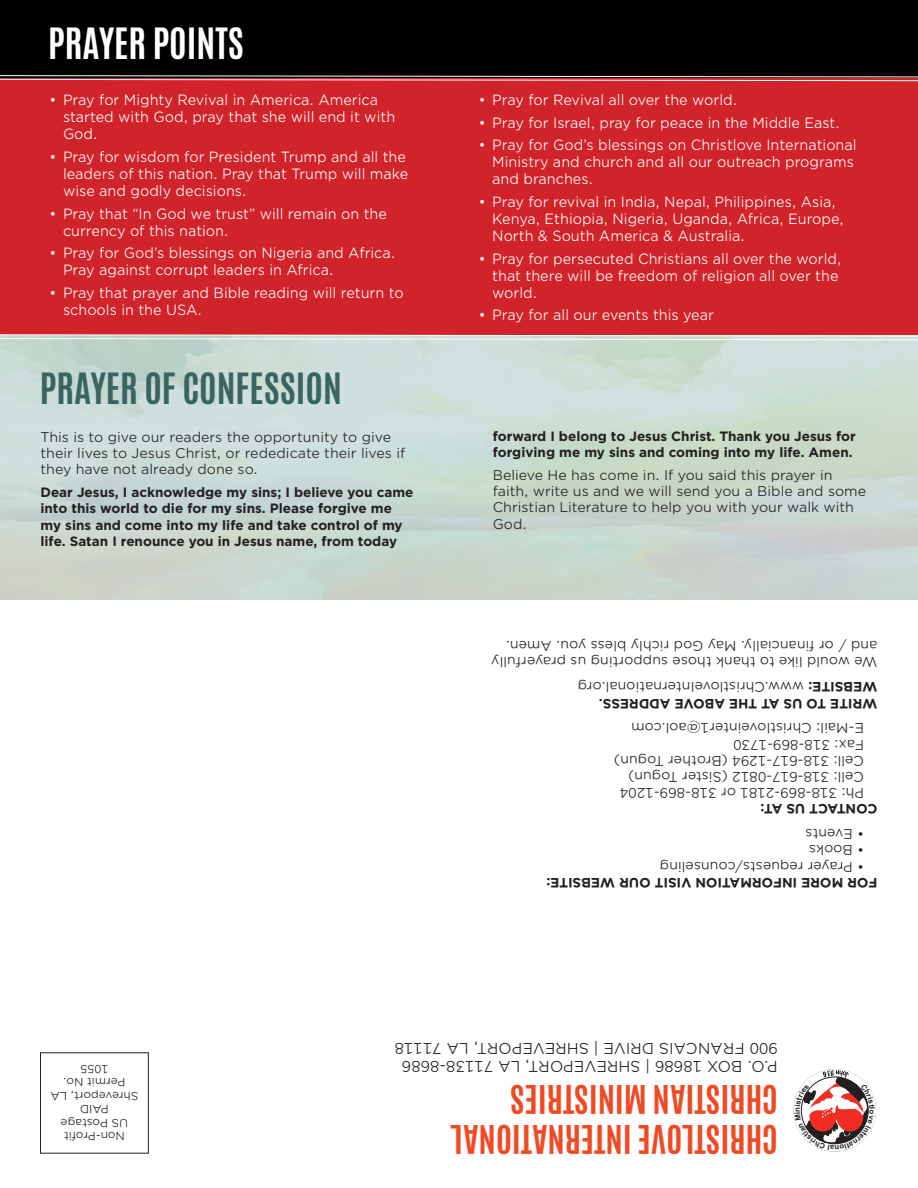
<style>
.page{position:relative;width:918px;height:1188px;background:#fff}
.page>*{position:absolute;margin:0;border:0;box-sizing:border-box;transform-origin:0 0}
.t1{font:700 36px "Antonio";color:#3a6460}
.t2{font:700 36px "Antonio";color:#fff}
.t3{font:700 33px/39.6px "Antonio";color:#f04a24}
.t4{font:15px/18px "Gotham Office";color:#231f20}
.t5{font:14.25px/17.1px "Gotham Office";color:#fff;scale:.96 1}
.t6{font:13.5px/16.2px "Gotham Office";color:#231f20}
.t7{font:700 13.5px/16.2px "Gotham";color:#231f20}
.t8{font:11.1px/13.4px "Gotham Office";color:#231f20;text-align:center}
.s1{font-family:"Gotham";font-weight:700}
</style>
<div class="page">
<div style="left:0;top:0;width:918px;height:78px;background:#000"></div>
<div style="left:0;top:78px;width:918px;height:517px;background:#d1232a"></div>
<img style="left:0;top:341px;width:918px;height:259px">
<div style="left:792px;top:1068px;width:86px;height:85px;border:2px solid #fff;border-radius:50%"></div>
<div style="left:40px;top:1053px;width:109px;height:100px;border:1px solid #231f20"></div>
<svg style="left:0;top:75px;width:918px;height:7px"></svg>
<svg style="left:0;top:334px;width:918px;height:7px;background:#d8cfcb"></svg>
<svg style="left:795px;top:1070px;width:80px;height:80px"></svg>
<h1 class="t2" style="left:48px;top:16px;width:197px">PRAYER POINTS</h1>
<p class="t5" style="left:63px;top:91px;width:348px;text-indent:-14px">• Pray for Mighty Revival in America. America started with God, pray that she will end it with<br>God.</p>
<p class="t5" style="left:63px;top:148px;width:361px;text-indent:-14px">• Pray for wisdom for President Trump and all the leaders of this nation. Pray that Trump will make wise and godly decisions.</p>
<p class="t5" style="left:63px;top:204px;width:339px;text-indent:-14px">• Pray that “In God we trust” will remain on the currency of this nation.</p>
<p class="t5" style="left:63px;top:244px;width:348px;text-indent:-14px">• Pray for God’s blessings on Nigeria and Africa.<br>Pray against corrupt leaders in Africa.</p>
<p class="t5" style="left:63px;top:284px;width:356px;text-indent:-14px">• Pray that prayer and Bible reading will return to schools in the USA.</p>
<h1 class="t1" style="left:40px;top:361px;width:304px">PRAYER OF CONFESSION</h1>
<p class="t6" style="left:40px;top:428px;width:366px">This is to give our readers the opportunity to give their lives to Jesus Christ, or rededicate their lives if they have not already done so.</p>
<p class="t7" style="left:40px;top:484px;width:374px">Dear Jesus, I acknowledge my sins; I believe you came into this world to die for my sins. Please forgive me my sins and come into my life and take control of my life. Satan I renounce you in Jesus name, from today</p>
<p class="t5" style="left:479px;top:91px;width:270px">• Pray for Revival all over the world.</p>
<p class="t5" style="left:479px;top:114px;width:378px">• Pray for Israel, pray for peace in the Middle East.</p>
<p class="t5" style="left:492px;top:136px;width:381px;text-indent:-14px">• Pray for God’s blessings on Christlove International<br>Ministry and church and all our outreach programs and branches.</p>
<p class="t5" style="left:492px;top:193px;width:368px;text-indent:-13px">• Pray for revival in India, Nepal, Philippines, Asia,<br>Kenya, Ethiopia, Nigeria, Uganda, Africa, Europe,<br>North &amp; South America &amp; Australia.</p>
<p class="t5" style="left:492px;top:249px;width:365px;text-indent:-14px">• Pray for persecuted Christians all over the world, that there will be freedom of religion all over the world.</p>
<p class="t5" style="left:479px;top:306px;width:246px">• Pray for all our events this year</p>
<p class="t7" style="left:493px;top:428px;width:364px">forward I belong to Jesus Christ. Thank you Jesus for forgiving me my sins and coming into my life. Amen.</p>
<p class="t6" style="left:493px;top:467px;width:375px">Believe He has come in. If you said this prayer in faith, write us and we will send you a Bible and some Christian Literature to help you with your walk with God.</p>
<p class="t6" style="left:878px;top:655px;width:373px;rotate:-180deg">and / or financially. May God richly bless you. Amen.</p>
<p class="t6" style="left:878px;top:700px;width:388px;line-height:24.9px;rotate:-180deg"><span class="s1">WEBSITE:</span> www.ChristloveInternational.org<br>We would like to thank those supporting us prayerfully</p>
<p class="t7" style="left:878px;top:711px;width:280px;rotate:-180deg">WRITE TO US AT THE ABOVE ADDRESS.</p>
<p class="t6" style="left:864px;top:802px;width:251px;rotate:-180deg">Ph: 318-869-2181 or 318-869-1204<br>Cell: 318-617-0812 (Sister Togun)<br>Cell: 318-617-1294 (Brother Togun)<br>Fax: 318-869-1730<br>E-Mail: Christloveinter1@aol.com</p>
<p class="t7" style="left:878px;top:817px;width:119px;rotate:-180deg">CONTACT US AT:</p>
<p class="t6" style="left:864px;top:843px;width:60px;rotate:-180deg">• Events</p>
<p class="t6" style="left:864px;top:859px;width:56px;rotate:-180deg">• Books</p>
<p class="t6" style="left:864px;top:875px;width:206px;rotate:-180deg">• Prayer requests/counseling</p>
<p class="t7" style="left:878px;top:891px;width:333px;rotate:-180deg">FOR MORE INFORMATION VISIT OUR WEBSITE:</p>
<p class="t8" style="left:138px;top:1143px;width:89px;rotate:-180deg">Non-Profit<br>US Postage<br>PAID<br>Shreveport, LA<br>Permit No.<br>1055</p>
<p class="t4" style="left:778px;top:1076px;width:385px;rotate:-180deg">P.O. BOX 18686 | SHREVEPORT, LA 71138-8686<br>900 FRANCAIS DRIVE | SHREVEPORT, LA 71118</p>
<h2 class="t3" style="left:778px;top:1158px;width:329px;rotate:-180deg">CHRISTLOVE INTERNATIONAL<br>CHRISTIAN MINISTRIES</h2>
</div>
